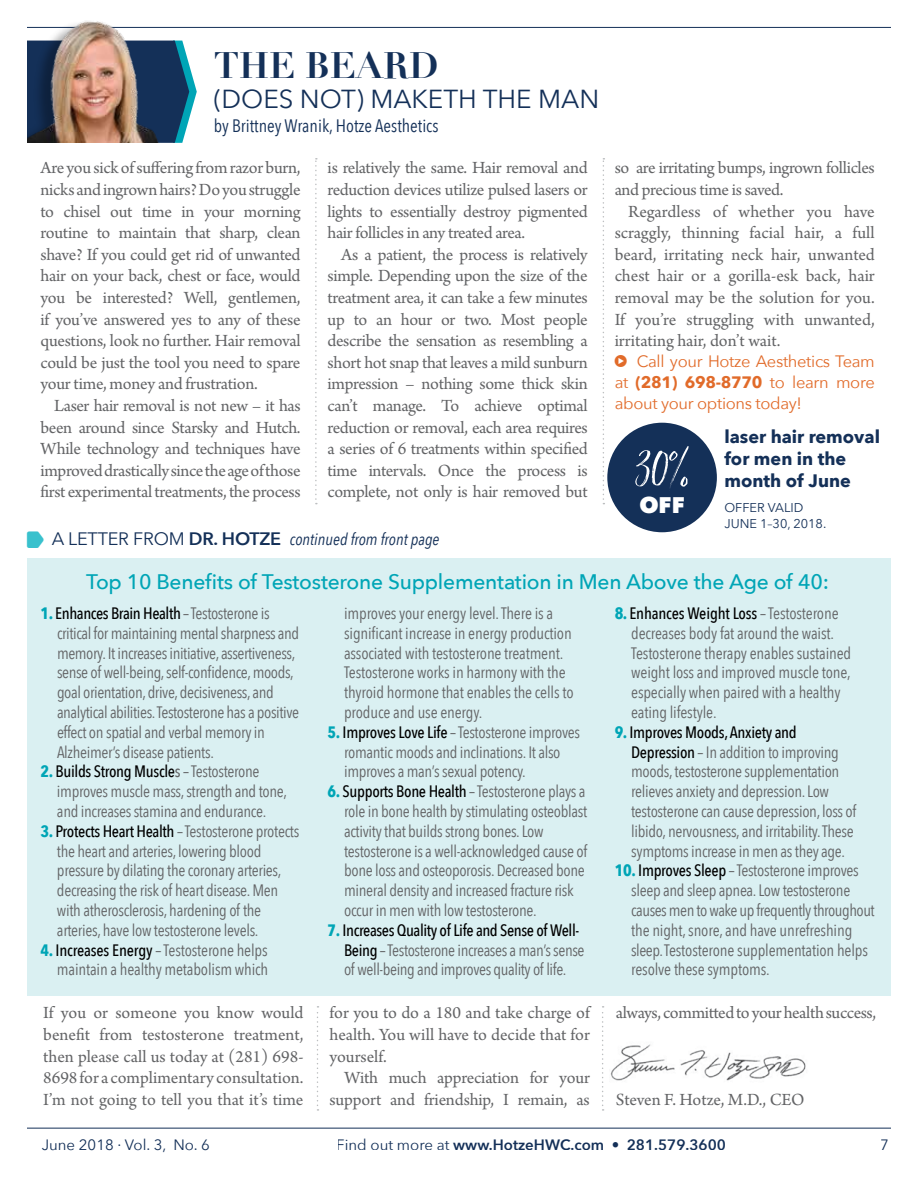
<style>
.page{position:relative;width:918px;height:1188px;background:#fff}
.page>*{position:absolute;margin:0;border:0;box-sizing:border-box;transform-origin:0 0}
.t1{font:54px "Saturday Script";color:#fff}
.t2{font:700 36px "Didot";color:#143058}
.t3{font:25.95px "Avenir Next";color:#143058}
.t4{font:800 22.5px "Avenir Next";color:#fff}
.t5{font:500 21px "Avenir Next";letter-spacing:-.01em;color:#00a5b6}
.t6{font:18px/21.6px "Arno Pro";letter-spacing:-.015em;color:#636466;text-align:justify}
.t7{font:700 18px/21.6px "Avenir Next";color:#143058}
.t8{font:18px "Avenir Next Condensed";color:#143058}
.t9{font:16.5px/19.8px "Avenir Next Condensed";letter-spacing:-.02em;color:#636466}
.t10{font:16.5px/21px "Avenir Next";letter-spacing:-.02em;color:#e16b2a;text-align:justify}
.t11{font:italic 16.5px "Avenir Next Condensed";color:#143058}
.t12{font:600 15px "Avenir Next";color:#143058}
.t13{font:15px "Avenir Next";color:#143058}
.t14{font:12.75px/15.3px "Avenir Next";color:#143058}
.s1{font-family:"Avenir Next";font-style:normal;font-size:18px}
.s2{font-family:"Avenir Next";font-weight:600;font-style:normal;font-size:18px}
.s3{font-weight:700}
.s4{font-weight:700;color:#00a5b6}
.s5{font-weight:500;color:#000}
.s6{font-weight:500}
.s7{font-weight:400}
</style>
<div class="page">
<svg style="left:315px;top:158px;width:2px;height:346px"></svg>
<svg style="left:603px;top:158px;width:1px;height:346px"></svg>
<hr style="left:27px;top:27px;width:864px;height:1px;background:#143058">
<hr style="left:27px;top:1128px;width:864px;height:1px;background:#143058">
<svg style="left:170px;top:41px;width:27px;height:102px"></svg>
<img style="left:28px;top:21px;width:142px;height:122px">
<div style="left:27px;top:558px;width:864px;height:438px;background:#daf0f2"></div>
<svg style="left:602px;top:1006px;width:2px;height:105px"></svg>
<svg style="left:317px;top:1006px;width:1px;height:105px"></svg>
<img style="left:610px;top:1044px;width:196px;height:37px">
<div style="left:607px;top:423px;width:110px;height:109px;background:#143058;border-radius:50%"></div>
<h2 class="t2" style="left:214px;top:43px;width:226px">THE BEARD</h2>
<h3 class="t3" style="left:214px;top:77px;width:387px">(DOES NOT) MAKETH THE MAN</h3>
<p class="t8" style="left:214px;top:111px;width:226px">by Brittney Wranik, Hotze Aesthetics</p>
<p class="t6" style="left:40px;top:158px;width:262px">Are you sick of suffering from razor burn, nicks and ingrown hairs? Do you struggle to chisel out time in your morning routine to maintain that sharp, clean shave? If you could get rid of unwanted hair on your back, chest or face, would you be interested? Well, gentlemen, if you’ve answered yes to any of these questions, look no further. Hair removal could be just the tool you need to spare your time, money and frustration.</p>
<p class="t6" style="left:40px;top:396px;width:262px;text-indent:14px">Laser hair removal is not new – it has been around since Starsky and Hutch.<br>While technology and techniques have improved drastically since the age of those first experimental treatments, the process</p>
<p class="t6" style="left:328px;top:158px;width:262px">is relatively the same. Hair removal and reduction devices utilize pulsed lasers or lights to essentially destroy pigmented hair follicles in any treated area.</p>
<p class="t6" style="left:328px;top:245px;width:262px;text-indent:14px">As a patient, the process is relatively simple. Depending upon the size of the treatment area, it can take a few minutes up to an hour or two. Most people describe the sensation as resembling a short hot snap that leaves a mild sunburn impression – nothing some thick skin can’t manage. To achieve optimal reduction or removal, each area requires a series of 6 treatments within specified time intervals. Once the process is complete, not only is hair removed but</p>
<p class="t11" style="left:52px;top:529px;width:389px"><span class="s1">A LETTER FROM</span> <span class="s2">DR. HOTZE</span> continued from front page</p>
<p class="t6" style="left:615px;top:158px;width:262px">so are irritating bumps, ingrown follicles and precious time is saved.</p>
<p class="t6" style="left:615px;top:201px;width:262px;text-indent:14px">Regardless of whether you have scraggly, thinning facial hair, a full beard, irritating neck hair, unwanted chest hair or a gorilla-esk back, hair removal may be the solution for you.<br>If you’re struggling with unwanted, irritating hair, don’t wait.</p>
<p class="t10" style="left:615px;top:350px;width:262px;text-indent:22px">Call your Hotze Aesthetics Team at <span class="s3">(281) 698-8770</span> to learn more about your options today!</p>
<h1 class="t1" style="left:634px;top:432px;width:58px">30%</h1>
<h3 class="t4" style="left:639px;top:491px;width:47px">OFF</h3>
<p class="t7" style="left:724px;top:426px;width:157px">laser hair removal for men in the month of June</p>
<p class="t14" style="left:724px;top:500px;width:103px">OFFER VALID<br>JUNE 1–30, 2018.</p>
<p class="t5" style="left:86px;top:564px;width:744px">Top 10 Benefits of Testosterone Supplementation in Men Above the Age of 40:</p>
<p class="t9" style="left:57px;top:603px;width:244px;text-indent:-16px"><span class="s4">1.</span> <span class="s5">Enhances Brain Health</span> – Testosterone is critical for maintaining mental sharpness and memory. It increases initiative, assertiveness, sense of well-being, self-confidence, moods, goal orientation, drive, decisiveness, and analytical abilities. Testosterone has a positive effect on spatial and verbal memory in Alzheimer’s disease patients.</p>
<p class="t9" style="left:57px;top:761px;width:232px;text-indent:-16px"><span class="s4">2.</span> <span class="s5">Builds Strong Muscle</span><span class="s6">s</span> – Testosterone improves muscle mass, strength and tone, and increases stamina and endurance.</p>
<p class="t9" style="left:57px;top:820px;width:244px;text-indent:-16px"><span class="s4">3.</span> <span class="s5">Protects Heart Health</span> – Testosterone protects the heart and arteries, lowering blood pressure by dilating the coronary arteries, decreasing the risk of heart disease. Men with atherosclerosis, hardening of the arteries, have low testosterone levels.</p>
<p class="t9" style="left:40px;top:939px;width:229px;text-align:right"><span class="s4">4.</span> <span class="s5">Increases Energy</span> – Testosterone helps maintain a healthy metabolism which</p>
<p class="t9" style="left:344px;top:603px;width:231px">improves your energy level. There is a significant increase in energy production associated with testosterone treatment.<br>Testosterone works in harmony with the thyroid hormone that enables the cells to produce and use energy.</p>
<p class="t9" style="left:344px;top:721px;width:238px;text-indent:-16px"><span class="s4">5.</span> <span class="s5">Improves Love Life</span> – Testosterone improves romantic moods and inclinations. It also improves a man’s sexual potency.</p>
<p class="t9" style="left:344px;top:781px;width:245px;text-indent:-16px"><span class="s4">6.</span> <span class="s5">Supports Bone Health</span> – Testosterone plays a role in bone health by stimulating osteoblast activity that builds strong bones. Low testosterone is a well-acknowledged cause of bone loss and osteoporosis. Decreased bone mineral density and increased fracture risk occur in men with low testosterone.</p>
<p class="t9" style="left:344px;top:919px;width:242px;text-indent:-16px"><span class="s4">7.</span> <span class="s5">Increases Quality of Life and Sense of Well-<br>Being</span> – Testosterone increases a man’s sense of well-being and improves quality of life.</p>
<p class="t6" style="left:43px;top:1003px;width:262px">If you or someone you know would benefit from testosterone treatment, then please call us today at (281) 698- 8698 for a complimentary consultation.<br>I’m not going to tell you that it’s time</p>
<p class="t6" style="left:330px;top:1003px;width:262px">for you to do a 180 and take charge of health. You will have to decide that for yourself.</p>
<p class="t6" style="left:330px;top:1068px;width:262px;text-align:right">With much appreciation for your support and friendship, I remain, as</p>
<p class="t9" style="left:631px;top:603px;width:222px;text-indent:-16px"><span class="s4">8.</span> <span class="s5">Enhances Weight Loss</span> – Testosterone decreases body fat around the waist.<br>Testosterone therapy enables sustained weight loss and improved muscle tone, especially when paired with a healthy eating lifestyle.</p>
<p class="t9" style="left:631px;top:721px;width:227px;text-indent:-16px"><span class="s4">9.</span> <span class="s5">Improves Moods, Anxiety and Depression</span> – In addition to improving moods, testosterone supplementation relieves anxiety and depression. Low testosterone can cause depression, loss of libido, nervousness, and irritability. These symptoms increase in men as they age.</p>
<p class="t9" style="left:631px;top:860px;width:245px;text-indent:-16px"><span class="s4">10.</span> <span class="s5">Improves Sleep</span> – Testosterone improves sleep and sleep apnea. Low testosterone causes men to wake up frequently throughout the night, snore, and have unrefreshing sleep. Testosterone supplementation helps resolve these symptoms.</p>
<p class="t6" style="left:616px;top:1003px;width:262px">always, committed to your health success,</p>
<p class="t6" style="left:616px;top:1090px;width:190px">Steven F. Hotze, M.D., CEO</p>
<p class="t13" style="left:42px;top:1132px;width:169px">June 2018 · Vol. 3, No. 6</p>
<p class="t12" style="left:337px;top:1132px;width:391px"><span class="s7">Find out more at</span> www.HotzeHWC.com • 281.579.3600</p>
<p class="t13" style="left:881px;top:1132px;width:10px">7</p>
</div>
